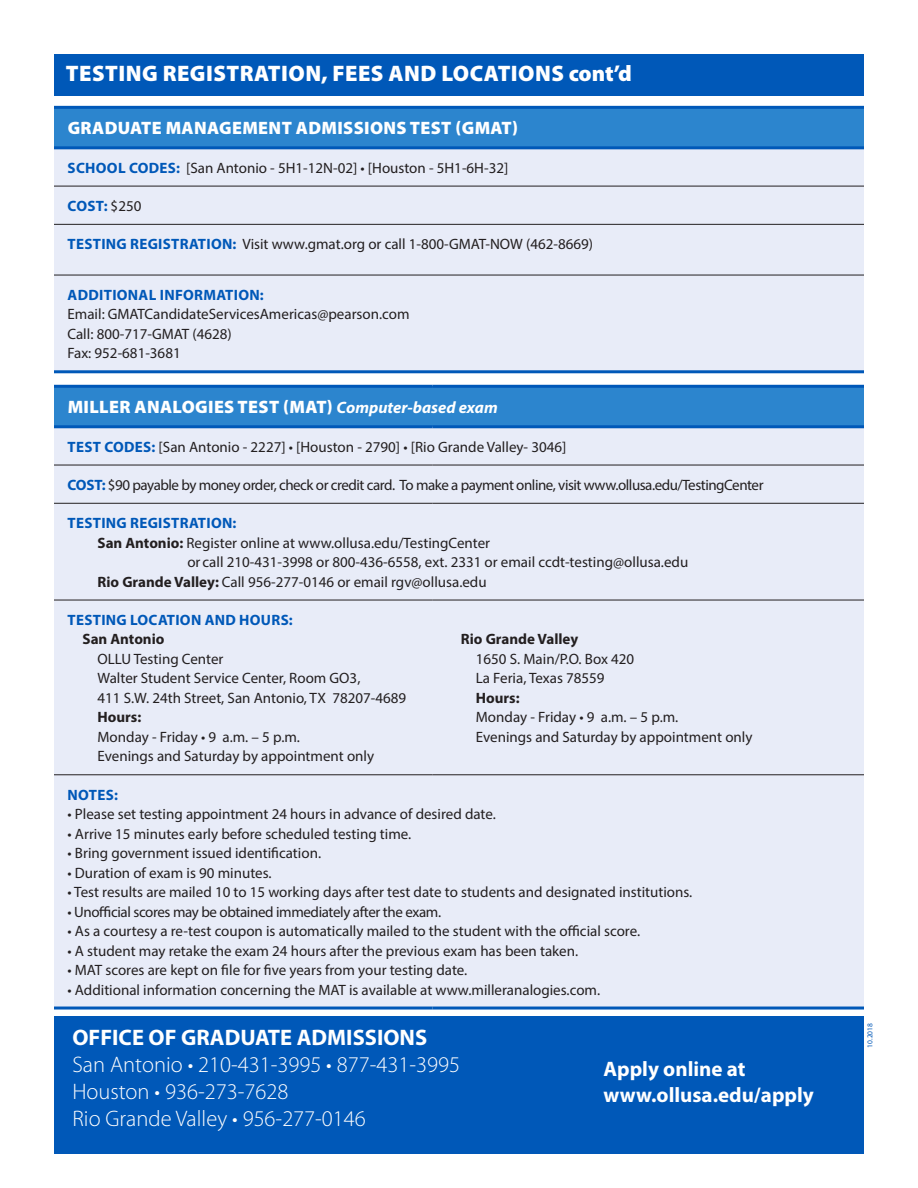
<style>
.page{position:relative;width:918px;height:1188px;background:#fff}
.page>*{position:absolute;margin:0;border:0;box-sizing:border-box;transform-origin:0 0}
.t1{font:300 22.5px "Myriad Pro";color:#fff}
.t2{font:900 22.5px "Myriad Pro";letter-spacing:.02em;color:#fff}
.t3{font:700 22.5px "Myriad Pro";color:#fff}
.t4{font:700 21px "Myriad Pro";color:#fff}
.t5{font:900 18px "Myriad Pro";letter-spacing:.02em;color:#fff}
.t6{font:15px/19.5px "Myriad Pro";color:#231f20}
.t7{font:15px "Myriad Pro";letter-spacing:-.03em;color:#231f20}
.t8{font:700 15px "Myriad Pro";letter-spacing:.02em;color:#0058b8}
.t9{font:15px "Myriad Pro";letter-spacing:-.025em;color:#231f20}
.t10{font:700 15px "Myriad Pro";color:#231f20}
.t11{font:7.5px "Myriad Pro";color:#0058b8}
.s1{font-weight:700;color:#0058b8}
.s2{font-weight:400;color:#231f20}
.s3{font-weight:700;font-style:italic;font-size:16.5px}
.s4{font-weight:700}
</style>
<div class="page">
<div style="left:54px;top:54px;width:810px;height:41px;background:#0058b8"></div>
<div style="left:54px;top:1016px;width:810px;height:138px;background:#0058b8"></div>
<div style="left:54px;top:386px;width:810px;height:41px;background:#2c85ce"></div>
<div style="left:54px;top:428px;width:810px;height:579px;background:#e8ecf8"></div>
<hr style="left:54px;top:465px;width:378px;height:1px;background:#231f20">
<hr style="left:432px;top:465px;width:432px;height:1px;background:#231f20">
<hr style="left:54px;top:503px;width:378px;height:1px;background:#231f20">
<hr style="left:432px;top:503px;width:432px;height:1px;background:#231f20">
<hr style="left:54px;top:600px;width:378px;height:1px;background:#231f20">
<hr style="left:432px;top:600px;width:432px;height:1px;background:#231f20">
<hr style="left:54px;top:774px;width:378px;height:1px;background:#231f20">
<hr style="left:432px;top:774px;width:432px;height:1px;background:#231f20">
<hr style="left:54px;top:385px;width:378px;height:3px;background:#0058b8">
<hr style="left:432px;top:385px;width:432px;height:3px;background:#0058b8">
<hr style="left:54px;top:425px;width:378px;height:3px;background:#0058b8">
<hr style="left:432px;top:425px;width:432px;height:3px;background:#0058b8">
<hr style="left:54px;top:1007px;width:378px;height:3px;background:#0058b8">
<hr style="left:432px;top:1007px;width:432px;height:3px;background:#0058b8">
<div style="left:54px;top:107px;width:810px;height:41px;background:#2c85ce"></div>
<div style="left:54px;top:149px;width:810px;height:221px;background:#e8ecf8"></div>
<hr style="left:54px;top:186px;width:810px;height:1px;background:#231f20">
<hr style="left:54px;top:224px;width:810px;height:1px;background:#231f20">
<hr style="left:54px;top:275px;width:810px;height:1px;background:#231f20">
<hr style="left:54px;top:106px;width:810px;height:3px;background:#0058b8">
<hr style="left:54px;top:146px;width:810px;height:3px;background:#0058b8">
<hr style="left:54px;top:370px;width:810px;height:3px;background:#0058b8">
<p class="t2" style="left:66px;top:58px;width:567px">TESTING REGISTRATION, FEES AND LOCATIONS cont’d</p>
<p class="t5" style="left:68px;top:116px;width:452px">GRADUATE MANAGEMENT ADMISSIONS TEST (GMAT)</p>
<p class="t6" style="left:68px;top:158px;width:442px"><span class="s1">SCHOOL CODES:</span> [San Antonio - 5H1-12N-02] • [Houston - 5H1-6H-32]</p>
<p class="t8" style="left:68px;top:196px;width:75px">COST: <span class="s2">$250</span></p>
<p class="t6" style="left:68px;top:234px;width:527px"><span class="s1">TESTING REGISTRATION:</span> Visit www.gmat.org or call 1-800-GMAT-NOW (462-8669)</p>
<p class="t8" style="left:68px;top:285px;width:198px">ADDITIONAL INFORMATION:</p>
<p class="t6" style="left:68px;top:304px;width:344px">Email: GMATCandidateServicesAmericas@pearson.com</p>
<p class="t6" style="left:68px;top:324px;width:166px">Call: 800-717-GMAT (4628)</p>
<p class="t6" style="left:68px;top:343px;width:115px">Fax: 952-681-3681</p>
<p class="t5" style="left:68px;top:395px;width:432px">MILLER ANALOGIES TEST (MAT) <span class="s3">Computer-based exam</span></p>
<p class="t6" style="left:68px;top:437px;width:500px"><span class="s1">TEST CODES:</span> [San Antonio - 2227] • [Houston - 2790] • [Rio Grande Valley- 3046]</p>
<p class="t7" style="left:68px;top:475px;width:697px"><span class="s1">COST:</span> $90 payable by money order, check or credit card. To make a payment online, visit www.ollusa.edu/TestingCenter</p>
<p class="t8" style="left:68px;top:513px;width:170px">TESTING REGISTRATION:</p>
<p class="t6" style="left:98px;top:533px;width:394px"><span class="s4">San Antonio:</span> Register online at www.ollusa.edu/TestingCenter</p>
<p class="t6" style="left:188px;top:552px;width:502px">or call 210-431-3998 or 800-436-6558, ext. 2331 or email ccdt-testing@ollusa.edu</p>
<p class="t6" style="left:98px;top:572px;width:391px"><span class="s4">Rio Grande Valley:</span> Call 956-277-0146 or email rgv@ollusa.edu</p>
<p class="t8" style="left:68px;top:610px;width:227px">TESTING LOCATION AND HOURS:</p>
<p class="t10" style="left:82px;top:629px;width:84px">San Antonio</p>
<p class="t6" style="left:98px;top:649px;width:128px">OLLU Testing Center</p>
<p class="t6" style="left:98px;top:668px;width:264px">Walter Student Service Center, Room GO3,</p>
<p class="t6" style="left:98px;top:688px;width:310px">411 S.W. 24th Street, San Antonio, TX 78207-4689</p>
<p class="t6" style="left:98px;top:707px;width:204px"><span class="s4">Hours:<br></span>Monday - Friday • 9 a.m. – 5 p.m.</p>
<p class="t6" style="left:98px;top:746px;width:278px">Evenings and Saturday by appointment only</p>
<p class="t10" style="left:461px;top:629px;width:119px">Rio Grande Valley</p>
<p class="t6" style="left:476px;top:649px;width:160px">1650 S. Main/P.O. Box 420</p>
<p class="t6" style="left:476px;top:668px;width:130px">La Feria, Texas 78559</p>
<p class="t6" style="left:476px;top:688px;width:204px"><span class="s4">Hours:<br></span>Monday - Friday • 9 a.m. – 5 p.m.</p>
<p class="t6" style="left:476px;top:727px;width:278px">Evenings and Saturday by appointment only</p>
<p class="t8" style="left:68px;top:785px;width:52px">NOTES:</p>
<p class="t6" style="left:68px;top:804px;width:430px">• Please set testing appointment 24 hours in advance of desired date.</p>
<p class="t6" style="left:68px;top:824px;width:345px">• Arrive 15 minutes early before scheduled testing time.</p>
<p class="t6" style="left:68px;top:843px;width:255px">• Bring government issued identification.</p>
<p class="t6" style="left:68px;top:863px;width:206px">• Duration of exam is 90 minutes.</p>
<p class="t6" style="left:68px;top:882px;width:626px">• Test results are mailed 10 to 15 working days after test date to students and designated institutions.</p>
<p class="t9" style="left:68px;top:902px;width:375px">• Unofficial scores may be obtained immediately after the exam.</p>
<p class="t6" style="left:68px;top:921px;width:574px">• As a courtesy a re-test coupon is automatically mailed to the student with the official score.</p>
<p class="t6" style="left:68px;top:941px;width:512px">• A student may retake the exam 24 hours after the previous exam has been taken.</p>
<p class="t6" style="left:68px;top:960px;width:401px">• MAT scores are kept on file for five years from your testing date.</p>
<p class="t6" style="left:68px;top:980px;width:534px">• Additional information concerning the MAT is available at www.milleranalogies.com.</p>
<p class="t3" style="left:72px;top:1023px;width:356px">OFFICE OF GRADUATE ADMISSIONS</p>
<p class="t1" style="left:72px;top:1051px;width:389px">San Antonio • 210-431-3995 • 877-431-3995</p>
<p class="t1" style="left:72px;top:1078px;width:217px">Houston • 936-273-7628</p>
<p class="t1" style="left:72px;top:1105px;width:295px">Rio Grande Valley • 956-277-0146</p>
<p class="t4" style="left:604px;top:1056px;width:143px">Apply online at</p>
<p class="t4" style="left:604px;top:1081px;width:212px">www.ollusa.edu/apply</p>
<p class="t11" style="left:866px;top:1048px;width:26px;rotate:-90deg">10.2018</p>
</div>
